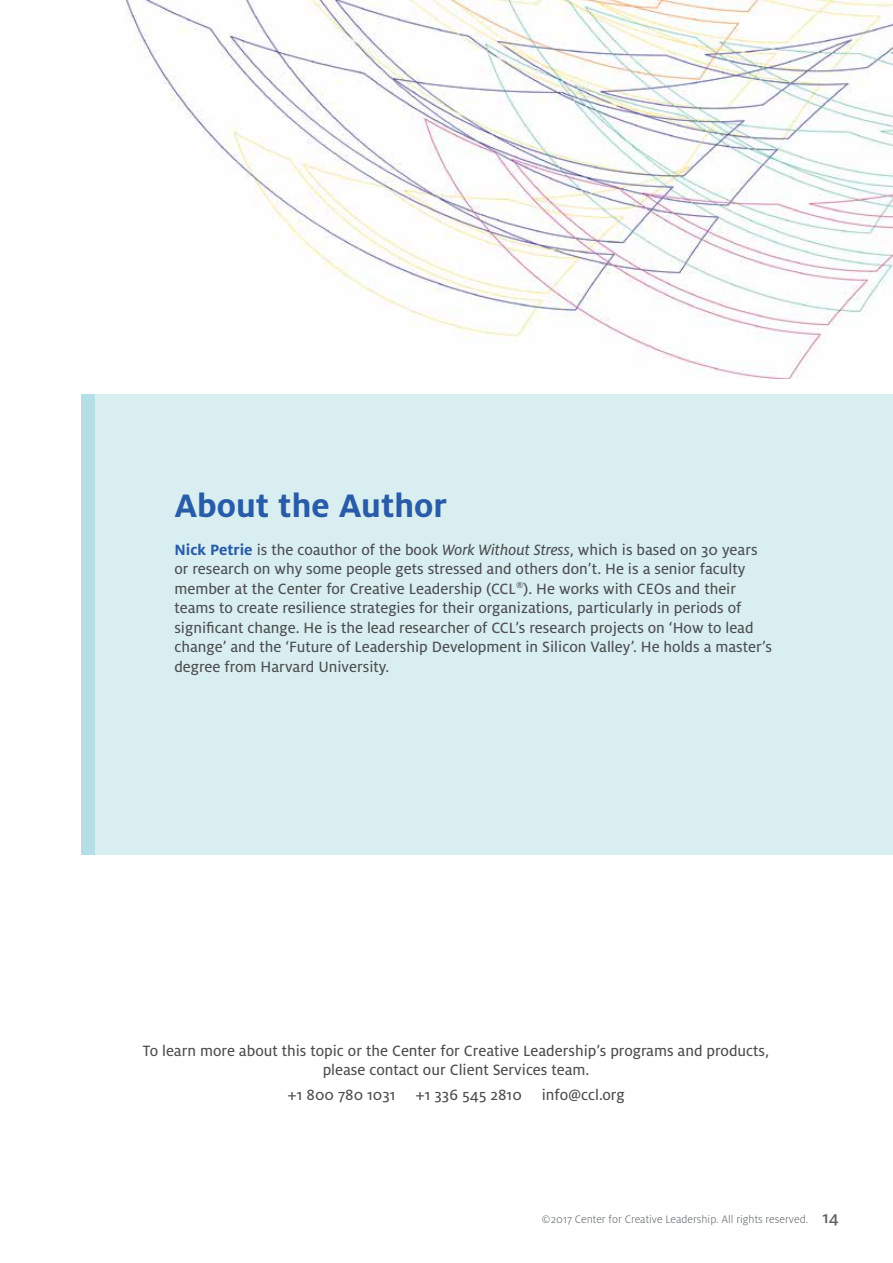
<style>
.page{position:relative;width:893px;height:1263px;background:#fff}
.page>*{position:absolute;margin:0;border:0;box-sizing:border-box;transform-origin:0 0}
.t1{font:700 36px "Milo Pro";color:#285ba8}
.t2{font:16.5px/19.5px "Milo Pro Text";color:#4d4d4f}
.t3{font:300 12px "Milo Pro";color:#5e6367}
.s1{font-family:"Milo Pro";font-weight:700;color:#285ba8}
.s2{font-family:"Milo Pro Text Ita"}
.s3{font-weight:500;font-size:18px}
</style>
<div class="page">
<img style="left:125px;top:0;width:768px;height:379px">
<div style="left:81px;top:394px;width:15px;height:461px;background:#b5dfe7"></div>
<div style="left:96px;top:394px;width:797px;height:461px;background:#d8eef1"></div>
<h1 class="t1" style="left:174px;top:486px;width:274px">About the Author</h1>
<p class="t2" style="left:174px;top:540px;width:599px"><span class="s1">Nick Petrie</span> is the coauthor of the book <span class="s2">Work Without Stress</span>, which is based on 30 years or research on why some people gets stressed and others don’t. He is a senior faculty member at the Center for Creative Leadership (CCL<sup>®</sup>). He works with CEOs and their teams to create resilience strategies for their organizations, particularly in periods of significant change. He is the lead researcher of CCL’s research projects on ‘How to lead change’ and the ‘Future of Leadership Development in Silicon Valley’. He holds a master’s degree from Harvard University.</p>
<p class="t2" style="left:143px;top:1041px;width:628px;text-align:center">To learn more about this topic or the Center for Creative Leadership’s programs and products, please contact our Client Services team.</p>
<p class="t2" style="left:287px;top:1085px;width:339px">+1 800 780 1031 +1 336 545 2810 info@ccl.org</p>
<p class="t3" style="left:542px;top:1213px;width:299px">©2017 Center for Creative Leadership. All rights reserved. <span class="s3">14</span></p>
</div>
